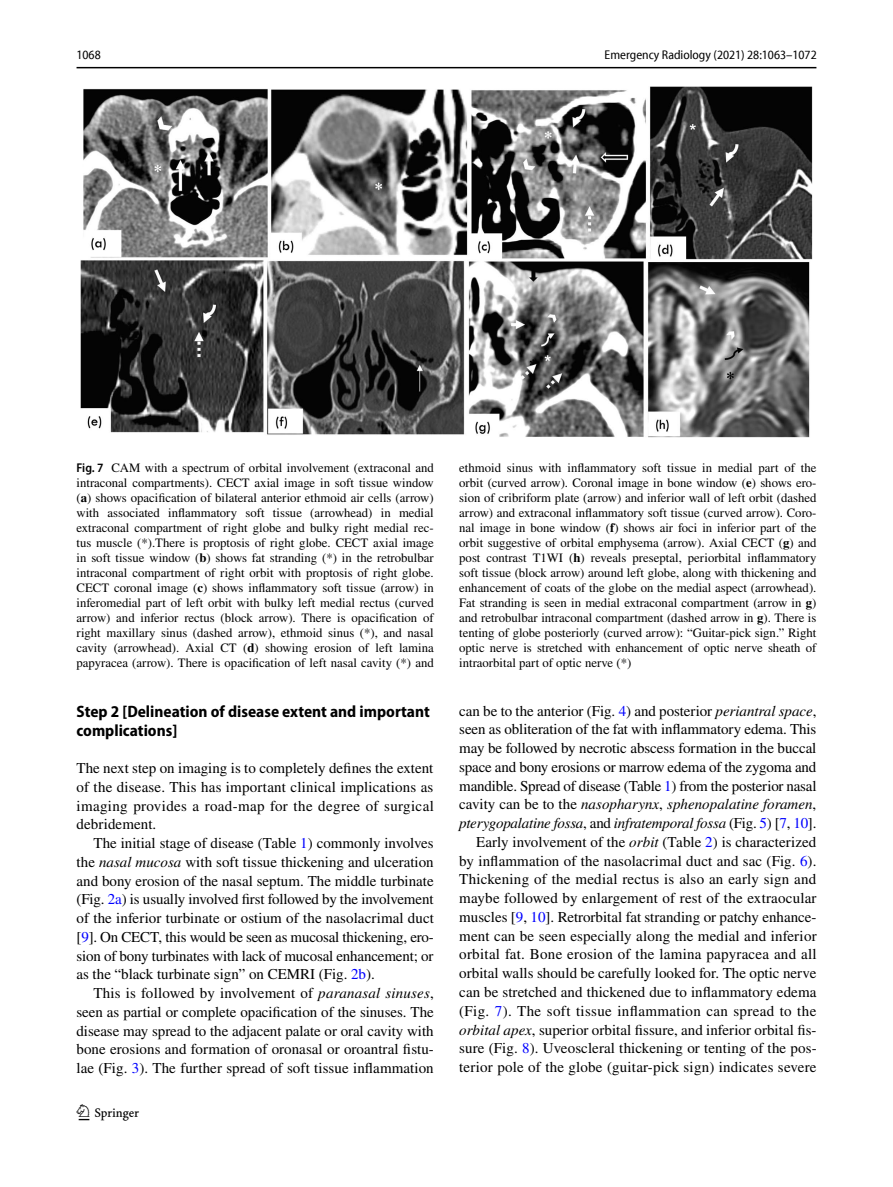
<style>
.page{position:relative;width:893px;height:1187px;background:#fff}
.page>*{position:absolute;margin:0;border:0;box-sizing:border-box;transform-origin:0 0}
.t1{font:22.5px "Springnew Regular 2";color:#000}
.t2{font:700 semi-condensed 16.5px/18.8px "Myriad Pro";color:#000}
.t3{font:15px/18.8px "STIX";letter-spacing:.005em;color:#000;text-align:justify}
.t4{font:12.75px/15px "STIX";color:#000;text-align:justify}
.t5{font:semi-condensed 12.75px "Myriad Pro Unic";color:#000}
.s1{font-family:"Myriad Pro";font-weight:600;font-stretch:semi-condensed}
.s2{font-weight:700}
.s3{color:#00f}
.s4{font-style:italic}
</style>
<div class="page">
<hr style="left:77px;top:67px;width:739px;height:1px;background:#000">
<img style="left:81px;top:87px;width:731px;height:350px">
<p class="t5" style="left:77px;top:50px;width:26px">1068</p>
<p class="t5" style="left:605px;top:50px;width:214px">Emergency Radiology (2021) 28:1063–1072</p>
<p class="t4" style="left:77px;top:461px;width:359px"><span class="s1">Fig. 7</span> CAM with a spectrum of orbital involvement (extraconal and intraconal compartments). CECT axial image in soft tissue window (<span class="s2">a</span>) shows opacification of bilateral anterior ethmoid air cells (arrow) with associated inflammatory soft tissue (arrowhead) in medial extraconal compartment of right globe and bulky right medial rec&shy;tus muscle (*).There is proptosis of right globe. CECT axial image in soft tissue window (<span class="s2">b</span>) shows fat stranding (*) in the retrobulbar intraconal compartment of right orbit with proptosis of right globe.<br>CECT coronal image (<span class="s2">c</span>) shows inflammatory soft tissue (arrow) in inferomedial part of left orbit with bulky left medial rectus (curved arrow) and inferior rectus (block arrow). There is opacification of right maxillary sinus (dashed arrow), ethmoid sinus (*), and nasal cavity (arrowhead). Axial CT (<span class="s2">d</span>) showing erosion of left lamina papyracea (arrow). There is opacification of left nasal cavity (*) and</p>
<p class="t4" style="left:459px;top:461px;width:359px">ethmoid sinus with inflammatory soft tissue in medial part of the orbit (curved arrow). Coronal image in bone window (<span class="s2">e</span>) shows ero&shy;sion of cribriform plate (arrow) and inferior wall of left orbit (dashed arrow) and extraconal inflammatory soft tissue (curved arrow). Coro&shy;nal image in bone window (<span class="s2">f</span>) shows air foci in inferior part of the orbit suggestive of orbital emphysema (arrow). Axial CECT (<span class="s2">g</span>) and post contrast T1WI (<span class="s2">h</span>) reveals preseptal, periorbital inflammatory soft tissue (block arrow) around left globe, along with thickening and enhancement of coats of the globe on the medial aspect (arrowhead).<br>Fat stranding is seen in medial extraconal compartment (arrow in <span class="s2">g</span>) and retrobulbar intraconal compartment (dashed arrow in <span class="s2">g</span>). There is tenting of globe posteriorly (curved arrow): “Guitar-pick sign.” Right optic nerve is stretched with enhancement of optic nerve sheath of intraorbital part of optic nerve (*)</p>
<p class="t2" style="left:77px;top:702px;width:355px">Step 2 [Delineation of disease extent and important complications]</p>
<p class="t3" style="left:77px;top:759px;width:359px">The next step on imaging is to completely defines the extent of the disease. This has important clinical implications as imaging provides a road-map for the degree of surgical debridement.</p>
<p class="t3" style="left:77px;top:834px;width:359px;text-indent:17px">The initial stage of disease (Table <span class="s3">1</span>) commonly involves the <span class="s4">nasal mucosa</span> with soft tissue thickening and ulceration and bony erosion of the nasal septum. The middle turbinate (Fig. <span class="s3">2a</span>) is usually involved first followed by the involvement of the inferior turbinate or ostium of the nasolacrimal duct [<span class="s3">9</span>]. On CECT, this would be seen as mucosal thickening, ero&shy;sion of bony turbinates with lack of mucosal enhancement; or as the “black turbinate sign” on CEMRI (Fig. <span class="s3">2b</span>).</p>
<p class="t3" style="left:77px;top:984px;width:359px;text-indent:17px">This is followed by involvement of <span class="s4">paranasal sinuses</span>, seen as partial or complete opacification of the sinuses. The disease may spread to the adjacent palate or oral cavity with bone erosions and formation of oronasal or oroantral fistu&shy;lae (Fig. <span class="s3">3</span>). The further spread of soft tissue inflammation</p>
<h1 class="t1" style="left:79px;top:1104px;width:62px">1 3</h1>
<p class="t3" style="left:459px;top:702px;width:359px;text-align:right">can be to the anterior (Fig. <span class="s3">4</span>) and posterior <span class="s4">periantral space</span>, seen as obliteration of the fat with inflammatory edema. This may be followed by necrotic abscess formation in the buccal space and bony erosions or marrow edema of the zygoma and mandible. Spread of disease (Table <span class="s3">1</span>) from the posterior nasal cavity can be to the <span class="s4">nasopharynx</span>, <span class="s4">sphenopalatine foramen</span>, <span class="s4">pterygopalatine fossa</span>, and <span class="s4">infratemporal fossa</span> (Fig. <span class="s3">5</span>) [<span class="s3">7</span>, <span class="s3">10</span>].<br>Early involvement of the <span class="s4">orbit</span> (Table <span class="s3">2</span>) is characterized by inflammation of the nasolacrimal duct and sac (Fig. <span class="s3">6</span>).<br>Thickening of the medial rectus is also an early sign and maybe followed by enlargement of rest of the extraocular muscles [<span class="s3">9</span>, <span class="s3">10</span>]. Retrorbital fat stranding or patchy enhance&shy;ment can be seen especially along the medial and inferior orbital fat. Bone erosion of the lamina papyracea and all orbital walls should be carefully looked for. The optic nerve can be stretched and thickened due to inflammatory edema (Fig. <span class="s3">7</span>). The soft tissue inflammation can spread to the <span class="s4">orbital apex</span>, superior orbital fissure, and inferior orbital fis&shy;sure (Fig. <span class="s3">8</span>). Uveoscleral thickening or tenting of the pos&shy;terior pole of the globe (guitar-pick sign) indicates severe</p>
</div>
